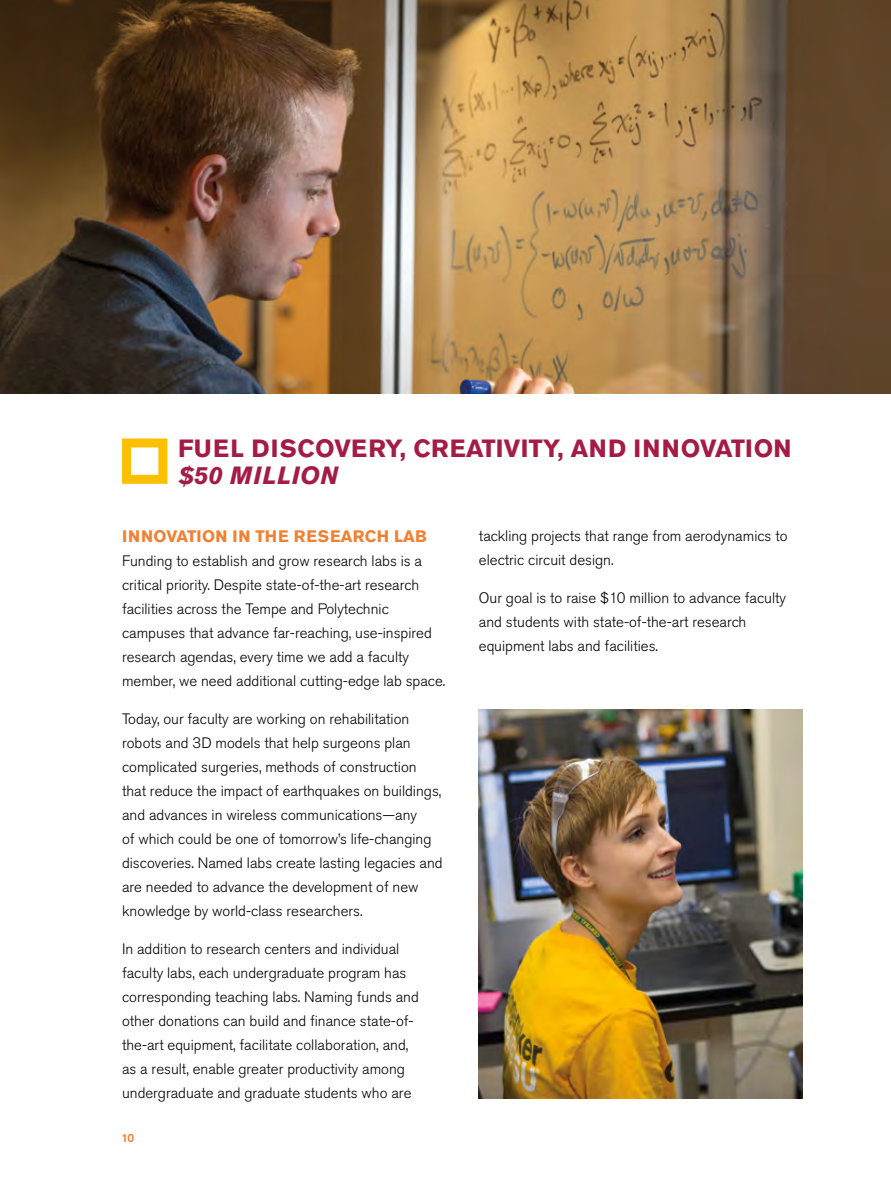
<style>
.page{position:relative;width:891px;height:1188px;background:#fff}
.page>*{position:absolute;margin:0;border:0;box-sizing:border-box;transform-origin:0 0}
.t1{font:700 24.75px "Akzidenz Grotesk Pro";letter-spacing:.01em;color:#a41c46}
.t2{font:italic 700 24.75px "Akzidenz Grotesk Pro";letter-spacing:.03em;color:#a41c46}
.t3{font:700 16.5px "Akzidenz Grotesk Pro";letter-spacing:.01em;color:#f28031}
.t4{font:300 15px/24px "Akzidenz Grotesk Pro";color:#000}
.t5{font:500 12px "Akzidenz Grotesk Pro";color:#f28031}
</style>
<div class="page">
<div style="left:122px;top:438px;width:45px;height:46px;border:9px solid #fcc000"></div>
<img style="left:0;top:0;width:891px;height:394px">
<img style="left:479px;top:710px;width:324px;height:388px">
<h1 class="t1" style="left:178px;top:432px;width:615px">FUEL DISCOVERY, CREATIVITY, AND INNOVATION</h1>
<h1 class="t2" style="left:178px;top:459px;width:162px">$50 MILLION</h1>
<p class="t3" style="left:122px;top:525px;width:306px">INNOVATION IN THE RESEARCH LAB</p>
<p class="t4" style="left:122px;top:549px;width:325px">Funding to establish and grow research labs is a critical priority. Despite state-of-the-art research facilities across the Tempe and Polytechnic campuses that advance far-reaching, use-inspired research agendas, every time we add a faculty member, we need additional cutting-edge lab space.</p>
<p class="t4" style="left:122px;top:707px;width:322px">Today, our faculty are working on rehabilitation robots and 3D models that help surgeons plan complicated surgeries, methods of construction that reduce the impact of earthquakes on buildings, and advances in wireless communications—any<br>of which could be one of tomorrow’s life-changing discoveries. Named labs create lasting legacies and are needed to advance the development of new knowledge by world-class researchers.</p>
<p class="t4" style="left:122px;top:937px;width:298px">In addition to research centers and individual faculty labs, each undergraduate program has corresponding teaching labs. Naming funds and other donations can build and finance state-of&shy;the-art equipment, facilitate collaboration, and, as a result, enable greater productivity among undergraduate and graduate students who are</p>
<p class="t5" style="left:122px;top:1130px;width:14px">10</p>
<p class="t4" style="left:479px;top:523px;width:310px">tackling projects that range from aerodynamics to electric circuit design.</p>
<p class="t4" style="left:479px;top:585px;width:309px">Our goal is to raise $10 million to advance faculty and students with state-of-the-art research equipment labs and facilities.</p>
</div>
